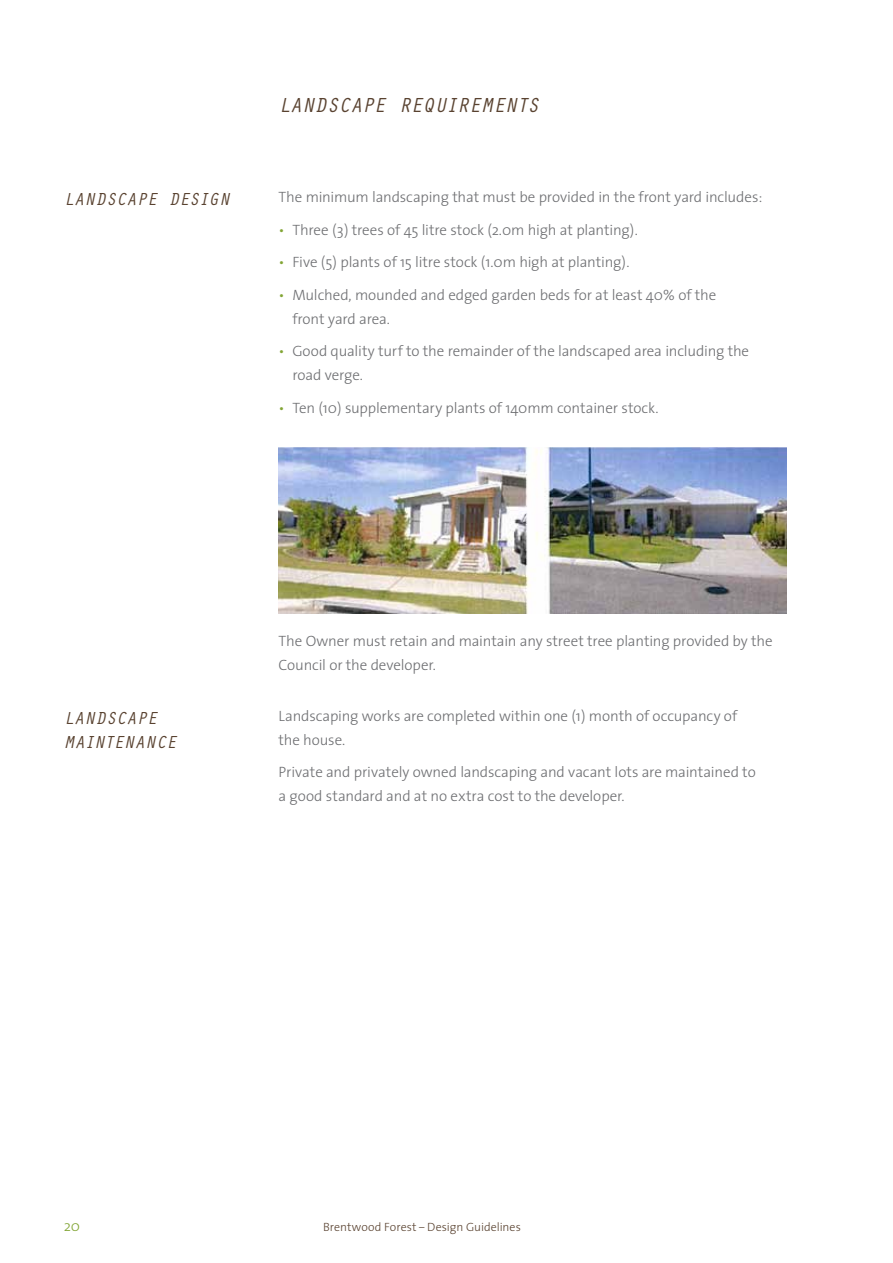
<style>
.page{position:relative;width:893px;height:1263px;background:#fff}
.page>*{position:absolute;margin:0;border:0;box-sizing:border-box;transform-origin:0 0}
.t1{font:italic 21px "Orator";letter-spacing:-.035em;color:#594230}
.t2{font:italic 18px/24px "Orator";letter-spacing:-.025em;color:#594230}
.t3{font:300 15px/24px "The Sans";letter-spacing:-.005em;color:#6d6e71}
.t4{font:300 15px "The Sans";color:#82a535}
.t5{font:300 12px "The Sans";color:#594230}
.s1{color:#82a535}
</style>
<div class="page">
<img style="left:279px;top:448px;width:508px;height:165px">
<p class="t2" style="left:64px;top:187px;width:168px">LANDSCAPE DESIGN</p>
<h1 class="t1" style="left:279px;top:90px;width:263px">LANDSCAPE REQUIREMENTS</h1>
<p class="t3" style="left:279px;top:185px;width:485px">The minimum landscaping that must be provided in the front yard includes:</p>
<p class="t3" style="left:279px;top:217px;width:361px"><span class="s1">•</span> Three (3) trees of 45 litre stock (2.0m high at planting).</p>
<p class="t3" style="left:279px;top:250px;width:352px"><span class="s1">•</span> Five (5) plants of 15 litre stock (1.0m high at planting).</p>
<p class="t3" style="left:292px;top:282px;width:426px;text-indent:-14px"><span class="s1">•</span> Mulched, mounded and edged garden beds for at least 40% of the front yard area.</p>
<p class="t3" style="left:292px;top:339px;width:458px;text-indent:-14px"><span class="s1">•</span> Good quality turf to the remainder of the landscaped area including the road verge.</p>
<p class="t3" style="left:279px;top:395px;width:381px"><span class="s1">•</span> Ten (10) supplementary plants of 140mm container stock.</p>
<p class="t2" style="left:64px;top:705px;width:115px">LANDSCAPE<br>MAINTENANCE</p>
<p class="t3" style="left:279px;top:628px;width:496px">The Owner must retain and maintain any street tree planting provided by the<br>Council or the developer.</p>
<p class="t3" style="left:279px;top:703px;width:460px">Landscaping works are completed within one (1) month of occupancy of the house.</p>
<p class="t3" style="left:279px;top:759px;width:479px">Private and privately owned landscaping and vacant lots are maintained to a good standard and at no extra cost to the developer.</p>
<p class="t4" style="left:64px;top:1214px;width:18px">20</p>
<p class="t5" style="left:323px;top:1217px;width:199px">Brentwood Forest – Design Guidelines</p>
</div>
